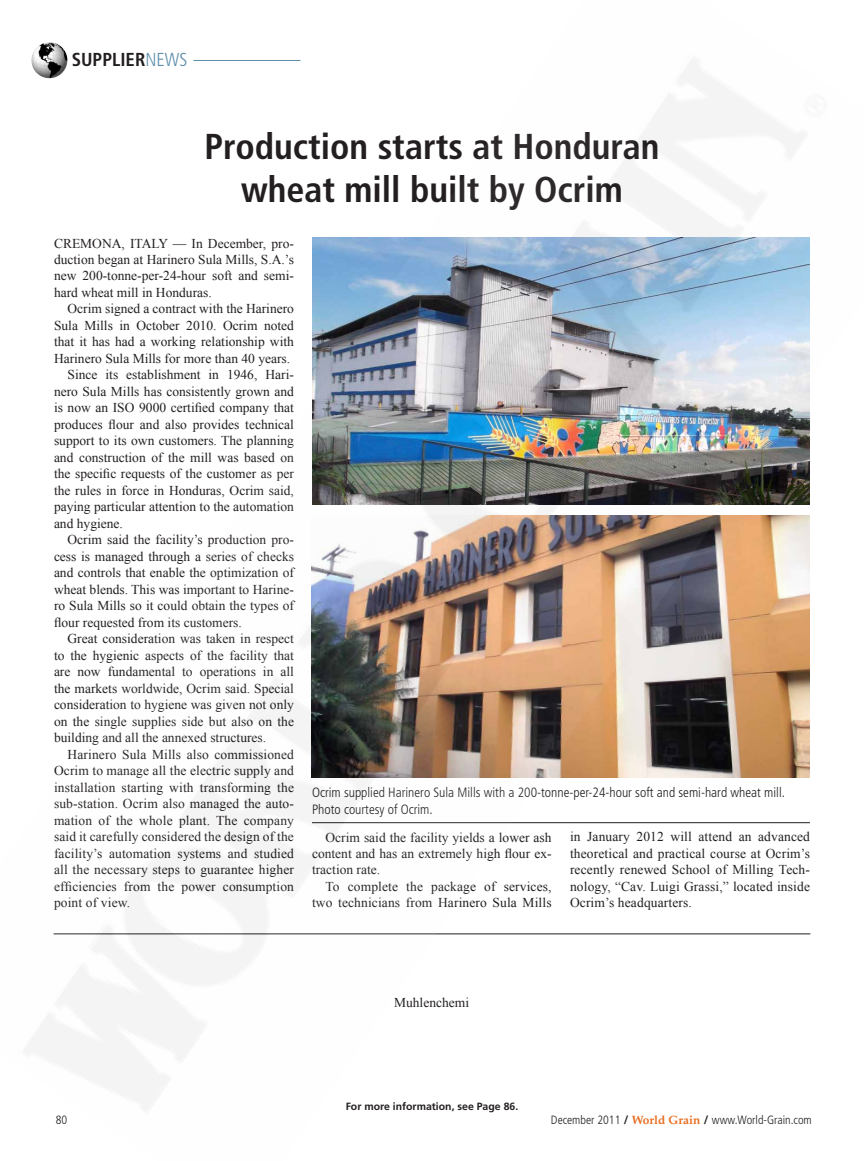
<style>
.page{position:relative;width:864px;height:1161px;background:#fff}
.page>*{position:absolute;margin:0;border:0;box-sizing:border-box;transform-origin:0 0}
.t1{font:700 condensed 36px/43.2px "Frutiger LT Std";color:#231f20;text-align:center}
.t2{font:700 condensed 18.75px "Frutiger LT Std";color:#231f20}
.t3{font:13.5px/16.5px "Times New Roman";color:#231f20;text-align:justify}
.t4{font:300 condensed 13.5px/16.5px "Frutiger LT Std";color:#231f20}
.t5{font:300 condensed 12px "Frutiger LT Std";color:#231f20}
.t6{font:700 10.5px "Frutiger LT Std";color:#231f20}
.s1{font-weight:300;color:#5d8fab}
.s2{font-weight:700;font-stretch:normal}
.s3{font-family:"Palatino LT Std";font-weight:700;font-stretch:normal;color:#e86d1f}
</style>
<div class="page">
<img style="left:23px;top:42px;width:788px;height:1070px">
<h2 class="t2" style="left:72px;top:49px;width:117px">supplier<span class="s1">news</span></h2>
<h1 class="t1" style="left:205px;top:125px;width:456px">Production starts at Honduran wheat mill built by Ocrim</h1>
<p class="t3" style="left:54px;top:235px;width:241px">CREMONA, ITALY — In December, pro&shy;duction began at Harinero Sula Mills, S.A.’s new 200-tonne-per-24-hour soft and semi&shy;hard wheat mill in Honduras.</p>
<p class="t3" style="left:68px;top:301px;width:228px">Ocrim signed a contract with the Harinero</p>
<p class="t3" style="left:54px;top:317px;width:242px">Sula Mills in October 2010. Ocrim noted</p>
<p class="t3" style="left:54px;top:334px;width:241px">that it has had a working relationship with</p>
<p class="t3" style="left:54px;top:350px;width:238px">Harinero Sula Mills for more than 40 years.</p>
<p class="t3" style="left:68px;top:367px;width:228px">Since its establishment in 1946, Hari-</p>
<p class="t3" style="left:54px;top:383px;width:241px">nero Sula Mills has consistently grown and</p>
<p class="t3" style="left:54px;top:399px;width:241px">is now an ISO 9000 certified company that</p>
<p class="t3" style="left:54px;top:416px;width:242px">produces flour and also provides technical</p>
<p class="t3" style="left:54px;top:432px;width:241px">support to its own customers. The planning</p>
<p class="t3" style="left:54px;top:449px;width:241px">and construction of the mill was based on</p>
<p class="t3" style="left:54px;top:465px;width:241px">the specific requests of the customer as per</p>
<p class="t3" style="left:54px;top:482px;width:241px">the rules in force in Honduras, Ocrim said,</p>
<p class="t3" style="left:54px;top:498px;width:241px">paying particular attention to the automation</p>
<p class="t3" style="left:54px;top:515px;width:70px">and hygiene.</p>
<p class="t3" style="left:68px;top:531px;width:228px">Ocrim said the facility’s production pro-</p>
<p class="t3" style="left:54px;top:548px;width:242px">cess is managed through a series of checks</p>
<p class="t3" style="left:54px;top:564px;width:241px">and controls that enable the optimization of</p>
<p class="t3" style="left:54px;top:581px;width:241px">wheat blends. This was important to Harine-</p>
<p class="t3" style="left:54px;top:597px;width:241px">ro Sula Mills so it could obtain the types of</p>
<p class="t3" style="left:54px;top:614px;width:189px">flour requested from its customers.</p>
<p class="t3" style="left:68px;top:630px;width:228px">Great consideration was taken in respect</p>
<p class="t3" style="left:54px;top:647px;width:241px">to the hygienic aspects of the facility that</p>
<p class="t3" style="left:54px;top:663px;width:241px">are now fundamental to operations in all</p>
<p class="t3" style="left:54px;top:680px;width:241px">the markets worldwide, Ocrim said. Special</p>
<p class="t3" style="left:54px;top:696px;width:241px">consideration to hygiene was given not only</p>
<p class="t3" style="left:54px;top:713px;width:242px">on the single supplies side but also on the</p>
<p class="t3" style="left:54px;top:729px;width:214px">building and all the annexed structures.</p>
<p class="t3" style="left:68px;top:746px;width:228px">Harinero Sula Mills also commissioned</p>
<p class="t3" style="left:54px;top:762px;width:241px">Ocrim to manage all the electric supply and</p>
<p class="t3" style="left:54px;top:779px;width:242px">installation starting with transforming the</p>
<p class="t3" style="left:54px;top:795px;width:241px">sub-station. Ocrim also managed the auto-</p>
<p class="t3" style="left:54px;top:812px;width:241px">mation of the whole plant. The company</p>
<p class="t3" style="left:54px;top:828px;width:241px">said it carefully considered the design of the</p>
<p class="t3" style="left:54px;top:845px;width:242px">facility’s automation systems and studied</p>
<p class="t3" style="left:54px;top:861px;width:241px">all the necessary steps to guarantee higher</p>
<p class="t3" style="left:54px;top:878px;width:241px">efficiencies from the power consumption</p>
<p class="t3" style="left:54px;top:894px;width:78px">point of view.</p>
<p class="t4" style="left:312px;top:785px;width:475px">Ocrim supplied Harinero Sula Mills with a 200-tonne-per-24-hour soft and semi-hard wheat mill.<br>Photo courtesy of Ocrim.</p>
<p class="t3" style="left:570px;top:829px;width:242px">in January 2012 will attend an advanced theoretical and practical course at Ocrim’s recently renewed School of Milling Tech&shy;nology, “Cav. Luigi Grassi,” located inside Ocrim’s headquarters.</p>
<p class="t3" style="left:312px;top:829px;width:241px;text-indent:14px">Ocrim said the facility yields a lower ash content and has an extremely high flour ex&shy;traction rate.</p>
<p class="t3" style="left:312px;top:878px;width:241px;text-align:right">To complete the package of services, two technicians from Harinero Sula Mills</p>
<p class="t3" style="left:394px;top:994px;width:76px">Muhlenchemi</p>
<p class="t6" style="left:346px;top:1100px;width:174px">For more information, see Page 86.</p>
<p class="t5" style="left:56px;top:1113px;width:13px">80</p>
<p class="t5" style="left:551px;top:1113px;width:262px">December 2011 <span class="s2">/</span> <span class="s3">World Grain</span> <span class="s2">/</span> www.World-Grain.com</p>
</div>
